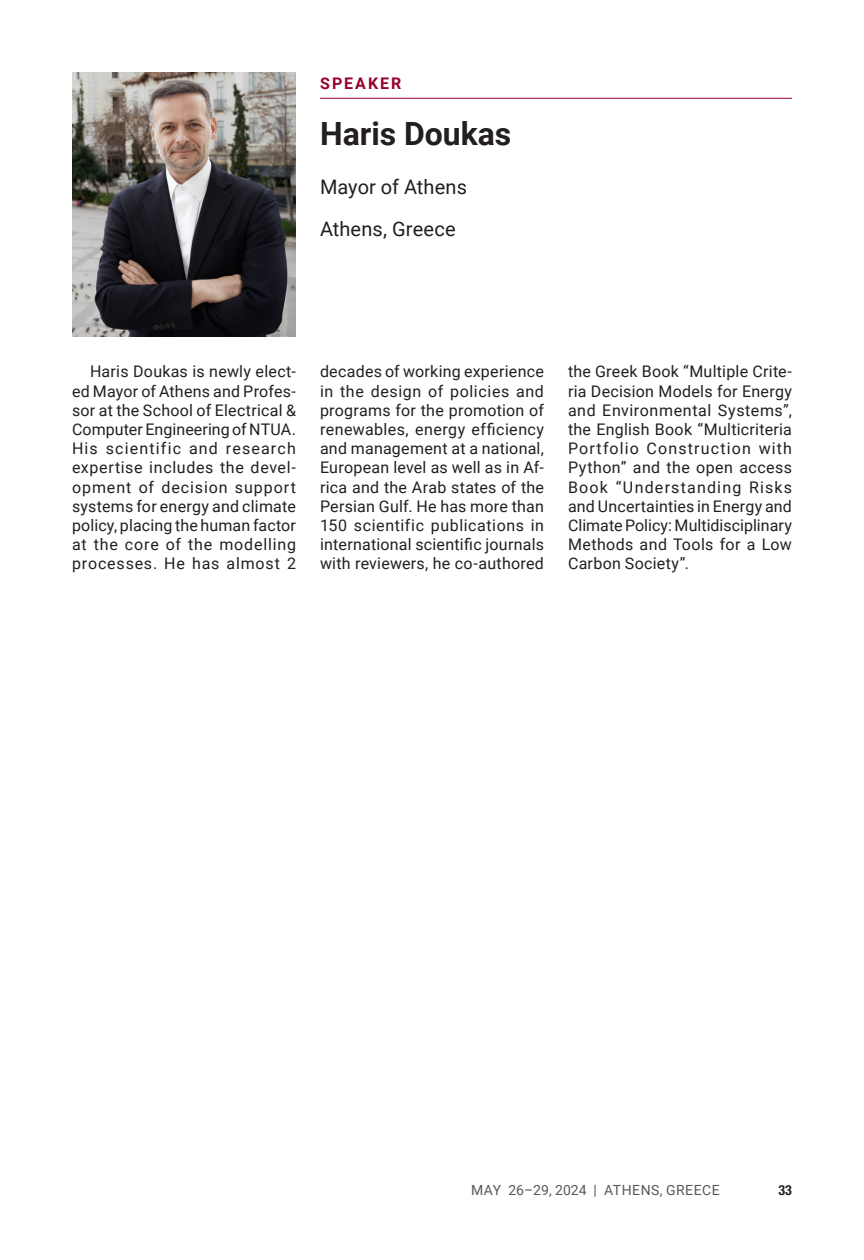
<style>
.page{position:relative;width:864px;height:1260px;background:#fff}
.page>*{position:absolute;margin:0;border:0;box-sizing:border-box;transform-origin:0 0}
.t1{font:700 32px "Roboto";color:#231f20}
.t2{font:20px "Roboto";letter-spacing:.005em;color:#231f20}
.b1{font:16px/19.2px "Roboto";letter-spacing:.02em;color:#231f20;text-align:justify}
.t3{font:700 16px "Roboto";letter-spacing:.125em;color:#98012d}
.t4{font:14px "Roboto";letter-spacing:.035em;color:#57585a}
.t5{font:700 condensed 14px "Helvetica Neue";color:#231f20}
</style>
<div class="page">
<img style="left:72px;top:72px;width:224px;height:265px">
<hr style="left:320px;top:98px;width:472px;height:1px;background:#98012d">
<p class="t3" style="left:320px;top:72px;width:83px">SPEAKER</p>
<p class="t1" style="left:320px;top:111px;width:193px">Haris Doukas</p>
<p class="t2" style="left:320px;top:173px;width:149px">Mayor of Athens</p>
<p class="t2" style="left:320px;top:215px;width:137px">Athens, Greece</p>
<p class="b1" style="left:72px;top:362px;width:226px;text-indent:18px">Haris Doukas is newly elect&shy;ed Mayor of Athens and Profes&shy;sor at the School of Electrical &amp; Computer Engineering of NTUA.<br>His scientific and research expertise includes the devel&shy;opment of decision support systems for energy and climate policy, placing the human factor at the core of the modelling processes. He has almost 2</p>
<p class="b1" style="left:320px;top:362px;width:226px">decades of working experience in the design of policies and programs for the promotion of renewables, energy efficiency and management at a national, European level as well as in Af&shy;rica and the Arab states of the Persian Gulf. He has more than 150 scientific publications in international scientific journals with reviewers, he co-authored</p>
<p class="b1" style="left:568px;top:362px;width:226px">the Greek Book “Multiple Crite&shy;ria Decision Models for Energy and Environmental Systems”, the English Book “Multicriteria Portfolio Construction with Python” and the open access Book “Understanding Risks and Uncertainties in Energy and Climate Policy: Multidisciplinary Methods and Tools for a Low Carbon Society”.</p>
<p class="t4" style="left:471px;top:1181px;width:250px">MAY 26–29, 2024 | ATHENS, GREECE</p>
<p class="t5" style="left:779px;top:1178px;width:15px">33</p>
</div>
